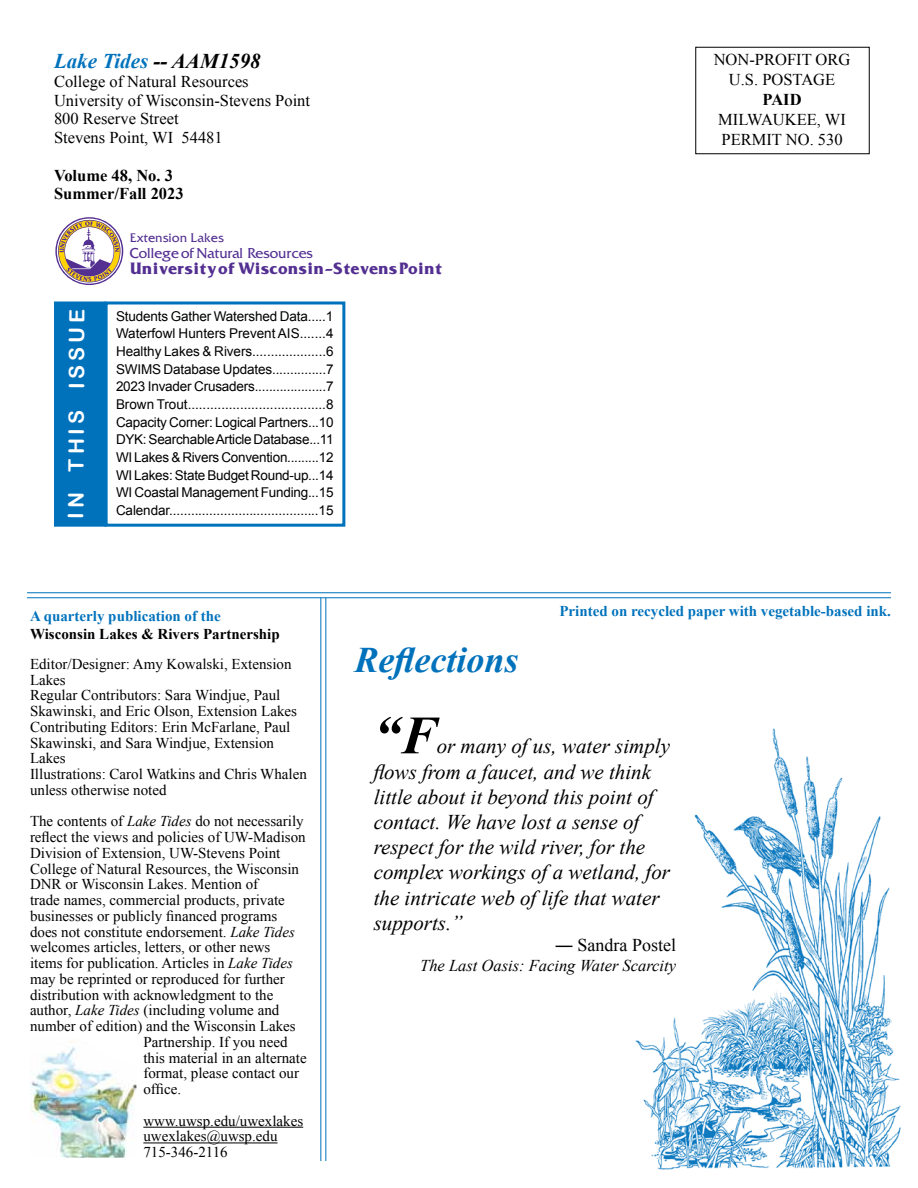
<style>
.page{position:relative;width:918px;height:1188px;background:#fff}
.page>*{position:absolute;margin:0;border:0;box-sizing:border-box;transform-origin:0 0}
.t1{font:italic 700 54px "Times New Roman";color:#000}
.t2{font:italic 700 36px "Times New Roman";color:#0072bc}
.t3{font:italic 21px/25.2px "Times New Roman";color:#000}
.t4{font:italic 700 21px "Times New Roman";color:#0072bc}
.t5{font:21px "Arial Rounded MT Bold";letter-spacing:.18em;color:#fff}
.t6{font:18px "Times New Roman";color:#000}
.t7{font:16.5px/18.8px "Times New Roman";color:#000}
.t8{font:italic 16.5px "Times New Roman";color:#000}
.t9{font:700 16.5px/18.8px "Times New Roman";color:#000}
.t10{font:700 15.15px "Friz Quadrata";color:#532f92}
.t11{font:15.15px "Friz Quadrata Std";color:#532f92}
.t12{font:15px/15.8px "Times New Roman";color:#000}
.t13{font:700 15px "Times New Roman";color:#0072bc}
.t14{font:700 15px "Times New Roman";color:#000}
.t15{font:13.5px/17.7px "Arial";letter-spacing:-.015em;color:#000;text-align:justify}
.t16{font:12.6px "Friz Qua Regu OS";color:#532f92}
.s1{color:#000}
.s2{font-style:italic}
</style>
<div class="page">
<img style="left:30px;top:1041px;width:107px;height:117px">
<hr style="left:143px;top:1127px;width:160px;height:1px;background:#000">
<hr style="left:143px;top:1143px;width:135px;height:1px;background:#000">
<img style="left:635px;top:728px;width:266px;height:442px">
<hr style="left:27px;top:592px;width:864px;height:1px;background:#0072bc">
<hr style="left:27px;top:597px;width:864px;height:1px;background:#0072bc">
<hr style="left:320px;top:598px;width:1px;height:563px;background:#0072bc">
<hr style="left:325px;top:598px;width:1px;height:563px;background:#0072bc">
<div style="left:54px;top:302px;width:52px;height:225px;background:#0072bc"></div>
<div style="left:105px;top:302px;width:240px;height:225px;background:#fff;border:3px solid #0072bc"></div>
<svg style="left:55px;top:217px;width:68px;height:68px"></svg>
<h3 class="t4" style="left:54px;top:47px;width:208px">Lake Tides <span class="s1">-- AAM1598</span></h3>
<p class="t7" style="left:54px;top:72px;width:258px">College of Natural Resources<br>University of Wisconsin-Stevens Point<br>800 Reserve Street<br>Stevens Point, WI 54481</p>
<p class="t9" style="left:54px;top:165px;width:131px">Volume 48, No. 3<br>Summer/Fall 2023</p>
<p class="t16" style="left:130px;top:230px;width:96px">Extension Lakes</p>
<p class="t11" style="left:130px;top:245px;width:185px">College of Natural Resources</p>
<p class="t10" style="left:130px;top:258px;width:314px">Universityof Wisconsin-StevensPoint</p>
<h3 class="t5" style="left:64px;top:519px;width:211px;rotate:-90deg">IN THIS ISSUE</h3>
<p class="t15" style="left:116px;top:307px;width:219px">Students Gather Watershed Data.....1<br>Waterfowl Hunters Prevent AIS.......4<br>Healthy Lakes &amp; Rivers....................6<br>SWIMS Database Updates...............7<br>2023 Invader Crusaders....................7<br>Brown Trout.....................................8<br>Capacity Corner: Logical Partners...10<br>DYK: Searchable Article Database...11<br>WI Lakes &amp; Rivers Convention.........12<br>WI Lakes: State Budget Round-up...14<br>WI Coastal Management Funding...15<br>Calendar.........................................15</p>
<p class="t7" style="left:714px;top:50px;width:138px;line-height:19.8px;text-align:center">NON-PROFIT ORG<br>U.S. POSTAGE</p>
<p class="t9" style="left:763px;top:90px;width:41px">PAID</p>
<p class="t7" style="left:718px;top:109px;width:129px;line-height:19.8px">MILWAUKEE, WI<br>PERMIT NO. 530</p>
<p class="t13" style="left:30px;top:605px;width:192px">A quarterly publication of the</p>
<p class="t14" style="left:30px;top:623px;width:251px">Wisconsin Lakes &amp; Rivers Partnership</p>
<p class="t12" style="left:30px;top:656px;width:278px">Editor/Designer: Amy Kowalski, Extension Lakes<br>Regular Contributors: Sara Windjue, Paul Skawinski, and Eric Olson, Extension Lakes Contributing Editors: Erin McFarlane, Paul Skawinski, and Sara Windjue, Extension Lakes<br>Illustrations: Carol Watkins and Chris Whalen unless otherwise noted</p>
<p class="t12" style="left:30px;top:813px;width:275px">The contents of <span class="s2">Lake Tides</span> do not necessarily</p>
<p class="t12" style="left:30px;top:829px;width:277px">reflect the views and policies of UW-Madison</p>
<p class="t12" style="left:30px;top:845px;width:252px">Division of Extension, UW-Stevens Point</p>
<p class="t12" style="left:30px;top:860px;width:271px">College of Natural Resources, the Wisconsin</p>
<p class="t12" style="left:30px;top:876px;width:230px">DNR or Wisconsin Lakes. Mention of</p>
<p class="t12" style="left:30px;top:892px;width:256px">trade names, commercial products, private</p>
<p class="t12" style="left:30px;top:908px;width:249px">businesses or publicly financed programs</p>
<p class="t12" style="left:30px;top:923px;width:266px">does not constitute endorsement. <span class="s2">Lake Tides</span></p>
<p class="t12" style="left:30px;top:939px;width:242px">welcomes articles, letters, or other news</p>
<p class="t12" style="left:30px;top:955px;width:264px">items for publication. Articles in <span class="s2">Lake Tides</span></p>
<p class="t12" style="left:30px;top:971px;width:256px">may be reprinted or reproduced for further</p>
<p class="t12" style="left:30px;top:986px;width:245px">distribution with acknowledgment to the</p>
<p class="t12" style="left:30px;top:1002px;width:251px">author, <span class="s2">Lake Tides</span> (including volume and</p>
<p class="t12" style="left:30px;top:1018px;width:267px">number of edition) and the Wisconsin Lakes</p>
<p class="t12" style="left:143px;top:1034px;width:146px">Partnership. If you need</p>
<p class="t12" style="left:143px;top:1049px;width:165px">this material in an alternate</p>
<p class="t12" style="left:143px;top:1065px;width:157px">format, please contact our</p>
<p class="t12" style="left:143px;top:1081px;width:39px">office.</p>
<p class="t12" style="left:143px;top:1112px;width:161px">www.uwsp.edu/uwexlakes uwexlakes@uwsp.edu<br>715-346-2116</p>
<h2 class="t2" style="left:355px;top:635px;width:166px">Reflections</h2>
<p class="t13" style="left:559px;top:600px;width:333px">Printed on recycled paper with vegetable-based ink.</p>
<h1 class="t1" style="left:374px;top:698px;width:65px">“F</h1>
<p class="t3" style="left:374px;top:733px;width:298px;text-indent:63px">or many of us, water simply flows from a faucet, and we think little about it beyond this point of contact. We have lost a sense of respect for the wild river, for the complex workings of a wetland, for the intricate web of life that water supports.”</p>
<p class="t6" style="left:555px;top:933px;width:122px">― Sandra Postel</p>
<p class="t8" style="left:420px;top:954px;width:257px">The Last Oasis: Facing Water Scarcity</p>
</div>
